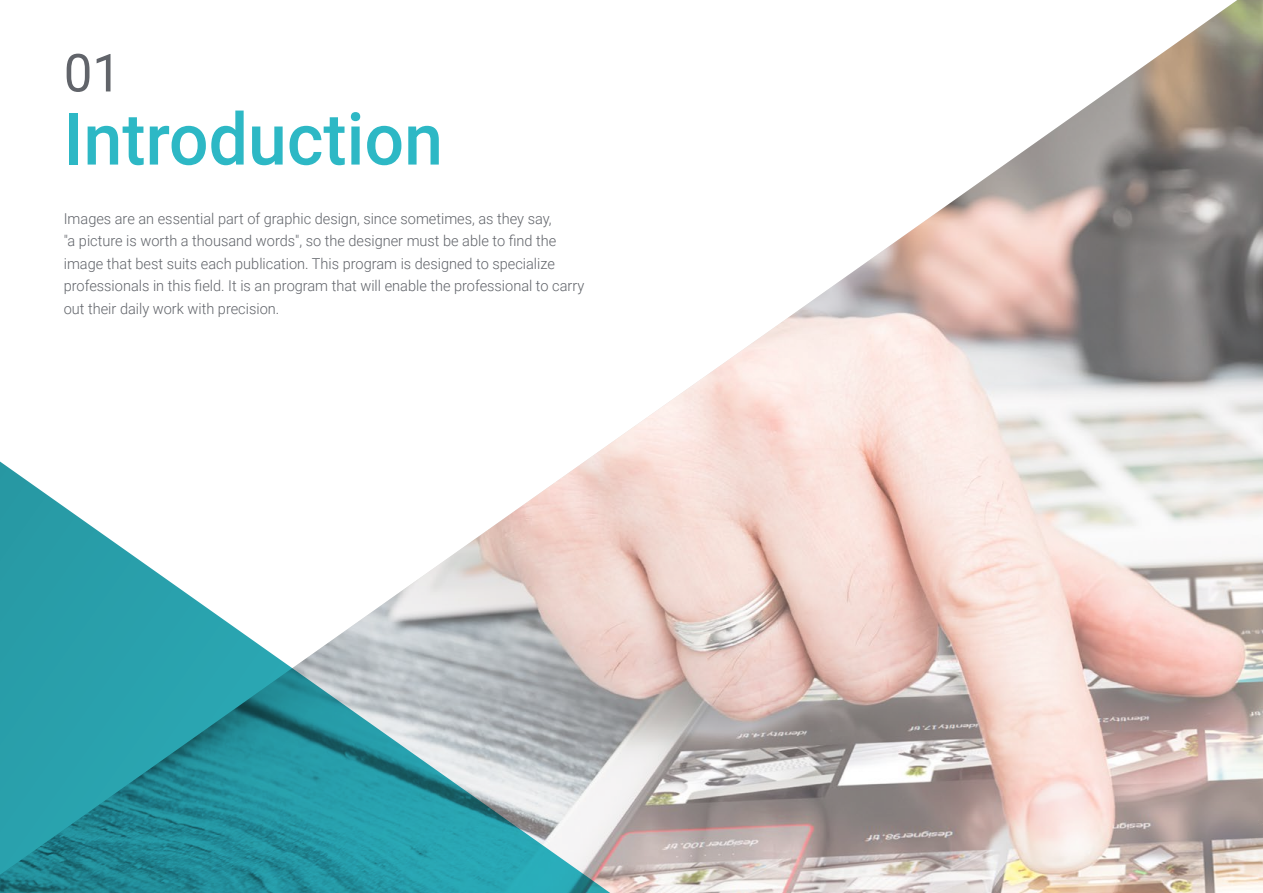
<style>
.page{position:relative;width:1263px;height:893px;background:#fff}
.page>*{position:absolute;margin:0;border:0;box-sizing:border-box;transform-origin:0 0}
.t1{font:500 72px "Roboto";color:#2db8c5}
.t2{font:52.5px "Roboto";color:#61646a}
.t3{font:300 15px/22.5px "Roboto";color:#61646a}
</style>
<div class="page">
<img style="left:607px;top:0;width:656px;height:893px">
<svg style="left:0;top:446px;width:640px;height:447px"></svg>
<h2 class="t2" style="left:64px;top:36px;width:59px">01</h2>
<h1 class="t1" style="left:64px;top:89px;width:381px">Introduction</h1>
<p class="t3" style="left:64px;top:207px;width:522px">Images are an essential part of graphic design, since sometimes, as they say,<br>"a picture is worth a thousand words", so the designer must be able to find the image that best suits each publication. This program is designed to specialize professionals in this field. It is an program that will enable the professional to carry out their daily work with precision.</p>
</div>
